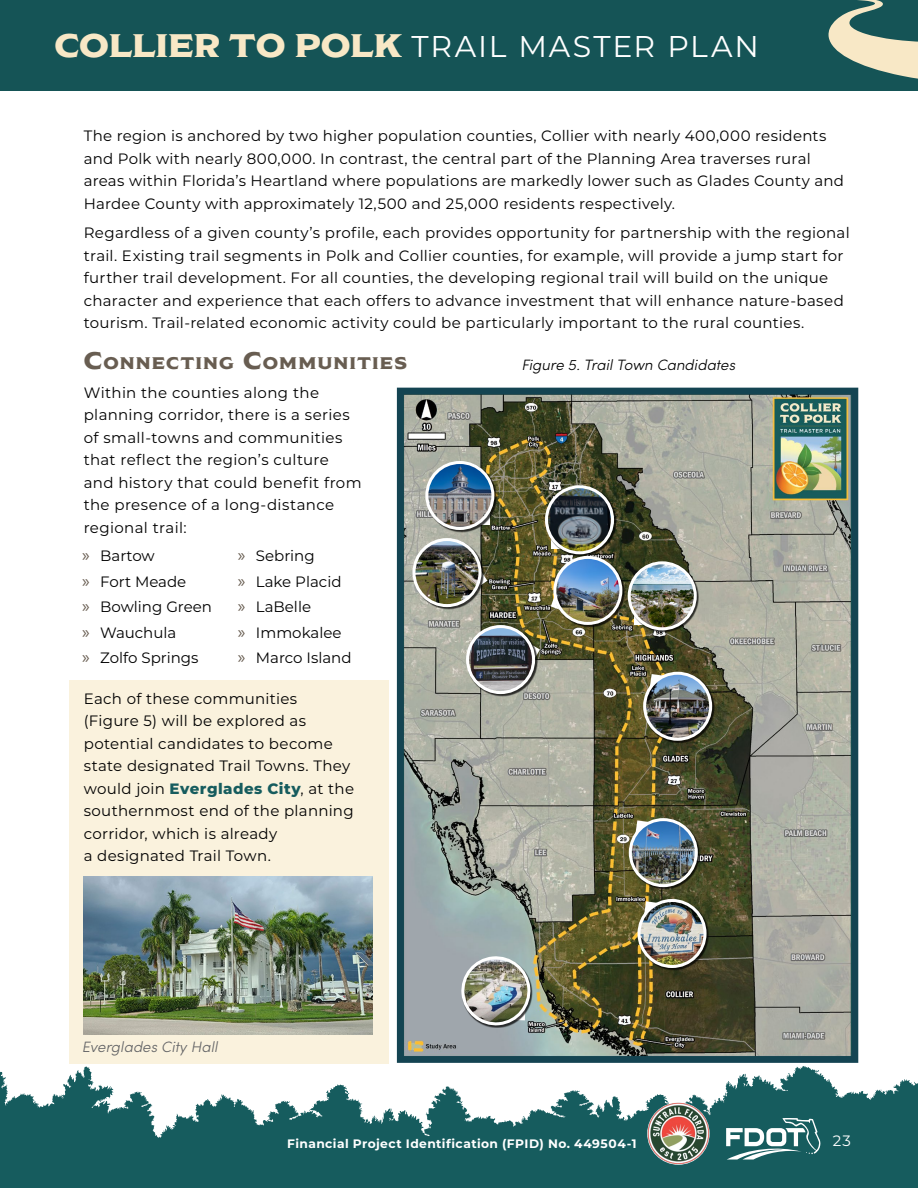
<style>
.page{position:relative;width:918px;height:1188px;background:#fff}
.page>*{position:absolute;margin:0;border:0;box-sizing:border-box;transform-origin:0 0}
.t1{font:30px "Montserrat";letter-spacing:.06em;color:#fff}
.t2{font:16.8px "Modesto Expanded";letter-spacing:.065em;color:#685d51}
.t3{font:15px/22.5px "Montserrat";letter-spacing:.02em;color:#000}
.t4{font:15px/25.7px "Montserrat";color:#000}
.t5{font:italic 300 15px "Sofia Pro";letter-spacing:.005em;color:#000}
.t6{font:italic 300 15px "Sofia Pro";letter-spacing:.005em;color:#636466}
.t7{font:15px "Montserrat";color:#fff}
.t8{font:700 12.3px "Montserrat";letter-spacing:.035em;color:#fff}
.s1{font-family:"Modesto Expanded";font-size:32.55px;color:#f8e8c6}
.s2{font-size:24px}
.s3{font-family:"Myriad Pro";font-size:18px;color:#685d51}
.s4{font-weight:800;color:#165c5e}
</style>
<div class="page">
<svg style="left:0;top:1057px;width:918px;height:131px;fill:#165c5e"></svg>
<div style="left:0;top:0;width:918px;height:91px;background:#155456"></div>
<svg style="left:828px;top:0;width:90px;height:79px"></svg>
<svg style="left:726px;top:1118px;width:94px;height:42px"></svg>
<img style="left:647px;top:1102px;width:63px;height:63px;border-radius:31px">
<div style="left:70px;top:680px;width:319px;height:384px;background:#faf2dd"></div>
<img style="left:405px;top:396px;width:445px;height:659px">
<div style="left:397px;top:388px;width:461px;height:675px;border:7px solid #144452"></div>
<svg style="left:538px;top:643px;width:2px;height:18px"></svg>
<div style="left:467px;top:626px;width:71px;height:70px;background:#000;opacity:.75"></div>
<img style="left:468px;top:631px;width:66px;height:62px">
<div style="left:466px;top:625px;width:69px;height:69px;border:3px solid #fff;border-radius:50%"></div>
<div style="left:426px;top:462px;width:71px;height:70px;background:#000;opacity:.75"></div>
<img style="left:427px;top:462px;width:66px;height:67px;border-radius:33px">
<div style="left:425px;top:461px;width:69px;height:69px;border:3px solid #fff;border-radius:50%"></div>
<svg style="left:484px;top:570px;width:3px;height:18px"></svg>
<div style="left:413px;top:539px;width:71px;height:70px;background:#000;opacity:.75"></div>
<img style="left:414px;top:540px;width:66px;height:66px;border-radius:33px">
<div style="left:412px;top:538px;width:70px;height:69px;border:3px solid #fff;border-radius:50%"></div>
<div style="left:546px;top:486px;width:70px;height:71px;background:#000;opacity:.75"></div>
<img style="left:547px;top:488px;width:66px;height:65px">
<div style="left:545px;top:485px;width:69px;height:69px;border:3px solid #fff;border-radius:50%"></div>
<div style="left:628px;top:562px;width:71px;height:71px;background:#000;opacity:.75"></div>
<img style="left:629px;top:563px;width:66px;height:66px;border-radius:33px">
<div style="left:628px;top:561px;width:69px;height:69px;border:3px solid #fff;border-radius:50%"></div>
<div style="left:644px;top:673px;width:71px;height:70px;background:#000;opacity:.75"></div>
<img style="left:645px;top:673px;width:66px;height:66px;border-radius:33px">
<div style="left:643px;top:672px;width:69px;height:69px;border:3px solid #fff;border-radius:50%"></div>
<div style="left:629px;top:819px;width:71px;height:70px;background:#000;opacity:.75"></div>
<img style="left:630px;top:820px;width:66px;height:66px;border-radius:33px">
<div style="left:629px;top:818px;width:69px;height:69px;border:3px solid #fff;border-radius:50%"></div>
<div style="left:638px;top:900px;width:71px;height:70px;background:#000;opacity:.75"></div>
<img style="left:639px;top:900px;width:66px;height:66px">
<div style="left:638px;top:899px;width:69px;height:69px;border:3px solid #fff;border-radius:50%"></div>
<div style="left:462px;top:957px;width:71px;height:71px;background:#000;opacity:.75"></div>
<img style="left:461px;top:955px;width:70px;height:70px">
<svg style="left:551px;top:594px;width:3px;height:17px"></svg>
<div style="left:554px;top:557px;width:71px;height:70px;background:#000;opacity:.75"></div>
<img style="left:555px;top:557px;width:66px;height:66px;border-radius:33px">
<div style="left:553px;top:556px;width:69px;height:69px;border:3px solid #fff;border-radius:50%"></div>
<img style="left:84px;top:877px;width:289px;height:158px">
<h1 class="t1" style="left:54px;top:26px;width:706px"><span class="s1">COLLIER TO POLK</span> TRAIL MASTER PLAN</h1>
<p class="t3" style="left:84px;top:124px;width:762px">The region is anchored by two higher population counties, Collier with nearly 400,000 residents and Polk with nearly 800,000. In contrast, the central part of the Planning Area traverses rural areas within Florida’s Heartland where populations are markedly lower such as Glades County and Hardee County with approximately 12,500 and 25,000 residents respectively.</p>
<p class="t3" style="left:84px;top:221px;width:768px">Regardless of a given county’s profile, each provides opportunity for partnership with the regional trail. Existing trail segments in Polk and Collier counties, for example, will provide a jump start for further trail development. For all counties, the developing regional trail will build on the unique character and experience that each offers to advance investment that will enhance nature-based tourism. Trail-related economic activity could be particularly important to the rural counties.</p>
<p class="t2" style="left:84px;top:354px;width:325px"><span class="s2">C</span>ONNECTING <span class="s2">C</span>OMMUNITIES</p>
<p class="t3" style="left:84px;top:381px;width:279px">Within the counties along the planning corridor, there is a series of small-towns and communities that reflect the region’s culture and history that could benefit from the presence of a long-distance regional trail:</p>
<p class="t5" style="left:521px;top:354px;width:215px">Figure 5. Trail Town Candidates</p>
<p class="t4" style="left:82px;top:542px;width:131px"><span class="s3">»</span> Bartow<br><span class="s3">»</span> Fort Meade<br><span class="s3">»</span> Bowling Green <span class="s3">»</span> Wauchula<br><span class="s3">»</span> Zolfo Springs</p>
<p class="t4" style="left:238px;top:542px;width:115px"><span class="s3">»</span> Sebring<br><span class="s3">»</span> Lake Placid <span class="s3">»</span> LaBelle<br><span class="s3">»</span> Immokalee <span class="s3">»</span> Marco Island</p>
<p class="t3" style="left:84px;top:687px;width:272px">Each of these communities (Figure 5) will be explored as potential candidates to become state designated Trail Towns. They would join <span class="s4">Everglades City</span>, at the southernmost end of the planning corridor, which is already<br>a designated Trail Town.</p>
<p class="t6" style="left:82px;top:1036px;width:137px">Everglades City Hall</p>
<p class="t8" style="left:287px;top:1135px;width:351px">Financial Project Identification (FPID) No. 449504-1</p>
<p class="t7" style="left:833px;top:1130px;width:19px">23</p>
</div>
